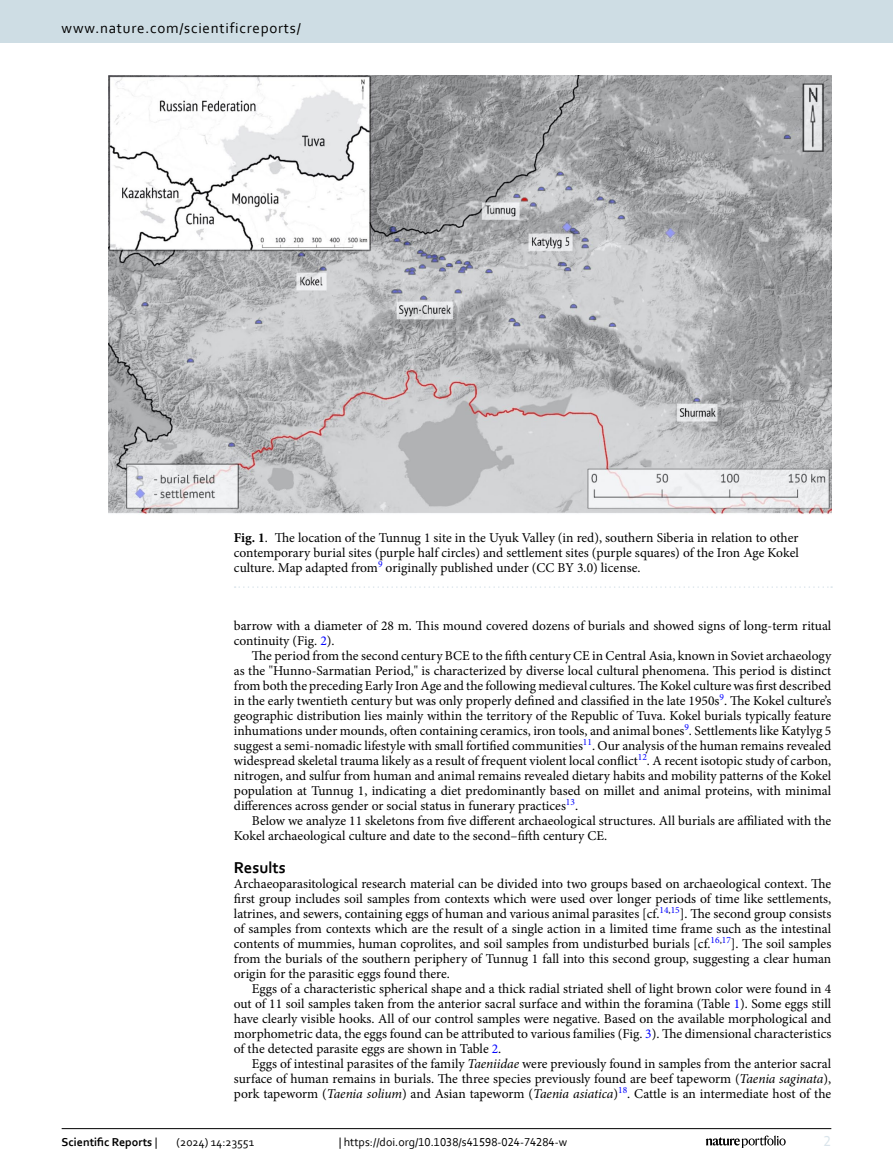
<style>
.page{position:relative;width:893px;height:1174px;background:#fff}
.page>*{position:absolute;margin:0;border:0;box-sizing:border-box;transform-origin:0 0}
.Head_1{font:700 16.5px "Corbel";color:#000}
.t1{font:15px "Corbel";letter-spacing:.05em;color:#000}
.t2{font:15px "Corbel";color:#d9e4eb}
.Body_Text_Indent{font:13.5px/15px "Minion Pro";color:#000;text-align:justify}
.Body_Text{font:13.5px/15px "Minion Pro";color:#000;text-align:justify}
.Figure_Caption{font:13.5px/15px "Minion Pro";color:#000;text-align:justify}
.t3{font:12px "Corbel";color:#000}
.t4{font:700 12px "Corbel";color:#000}
.s1{font-weight:700}
.s2{color:#00f}
.s3{font-style:italic}
.s4{font-weight:400}
</style>
<div class="page">
<img style="left:108px;top:76px;width:723px;height:438px">
<svg style="left:235px;top:586px;width:597px;height:2px"></svg>
<hr style="left:62px;top:1128px;width:769px;height:1px;background:#000">
<svg style="left:706px;top:1135px;width:80px;height:12px"></svg>
<div style="left:0;top:0;width:893px;height:43px;background:#cedde4"></div>
<p class="t1" style="left:62px;top:18px;width:241px">www.nature.com/scientificreports/</p>
<p class="Figure_Caption" style="left:234px;top:530px;width:566px"><span class="s1">Fig. 1</span>. The location of the Tunnug 1 site in the Uyuk Valley (in red), southern Siberia in relation to other contemporary burial sites (purple half circles) and settlement sites (purple squares) of the Iron Age Kokel culture. Map adapted from<sup>9</sup> originally published under (CC BY 3.0) license.</p>
<p class="Body_Text_Indent" style="left:234px;top:618px;width:599px">barrow with a diameter of 28 m. This mound covered dozens of burials and showed signs of long-term ritual continuity (Fig. <span class="s2">2</span>).</p>
<p class="Body_Text_Indent" style="left:234px;top:648px;width:599px;text-indent:18px">The period from the second century BCE to the fifth century CE in Central Asia, known in Soviet archaeology as the "Hunno-Sarmatian Period," is characterized by diverse local cultural phenomena. This period is distinct from both the preceding Early Iron Age and the following medieval cultures. The Kokel culture was first described in the early twentieth century but was only properly defined and classified in the late 1950s<sup>9</sup>. The Kokel culture’s geographic distribution lies mainly within the territory of the Republic of Tuva. Kokel burials typically feature inhumations under mounds, often containing ceramics, iron tools, and animal bones<sup>9</sup>. Settlements like Katylyg 5 suggest a semi-nomadic lifestyle with small fortified communities<sup>11</sup>. Our analysis of the human remains revealed widespread skeletal trauma likely as a result of frequent violent local conflict<sup>12</sup>. A recent isotopic study of carbon, nitrogen, and sulfur from human and animal remains revealed dietary habits and mobility patterns of the Kokel population at Tunnug 1, indicating a diet predominantly based on millet and animal proteins, with minimal differences across gender or social status in funerary practices<sup>13</sup>.</p>
<p class="Body_Text_Indent" style="left:234px;top:813px;width:599px;text-indent:18px">Below we analyze 11 skeletons from five different archaeological structures. All burials are affiliated with the<br>Kokel archaeological culture and date to the second–fifth century CE.</p>
<p class="Head_1" style="left:234px;top:857px;width:53px">Results</p>
<p class="Body_Text" style="left:234px;top:876px;width:599px">Archaeoparasitological research material can be divided into two groups based on archaeological context. The first group includes soil samples from contexts which were used over longer periods of time like settlements, latrines, and sewers, containing eggs of human and various animal parasites [cf.<sup>14</sup><sup>,</sup><sup>15</sup>]. The second group consists of samples from contexts which are the result of a single action in a limited time frame such as the intestinal contents of mummies, human coprolites, and soil samples from undisturbed burials [cf.<sup>16</sup><sup>,</sup><sup>17</sup>]. The soil samples from the burials of the southern periphery of Tunnug 1 fall into this second group, suggesting a clear human origin for the parasitic eggs found there.</p>
<p class="Body_Text_Indent" style="left:234px;top:981px;width:599px;text-indent:18px">Eggs of a characteristic spherical shape and a thick radial striated shell of light brown color were found in 4 out of 11 soil samples taken from the anterior sacral surface and within the foramina (Table <span class="s2">1</span>). Some eggs still have clearly visible hooks. All of our control samples were negative. Based on the available morphological and morphometric data, the eggs found can be attributed to various families (Fig. <span class="s2">3</span>). The dimensional characteristics of the detected parasite eggs are shown in Table <span class="s2">2</span>.</p>
<p class="Body_Text_Indent" style="left:234px;top:1056px;width:599px;text-indent:18px">Eggs of intestinal parasites of the family <span class="s3">Taeniidae</span> were previously found in samples from the anterior sacral surface of human remains in burials. The three species previously found are beef tapeworm (<span class="s3">Taenia saginata</span>), pork tapeworm (<span class="s3">Taenia solium</span>) and Asian tapeworm (<span class="s3">Taenia asiatica</span>)<sup>18</sup>. Cattle is an intermediate host of the</p>
<p class="t4" style="left:62px;top:1134px;width:97px">Scientific Reports <span class="s4">|</span></p>
<p class="t3" style="left:177px;top:1134px;width:79px">(2024) 14:23551</p>
<p class="t3" style="left:339px;top:1134px;width:230px">| https://doi.org/10.1038/s41598-024-74284-w</p>
<p class="t2" style="left:824px;top:1132px;width:9px">2</p>
</div>
